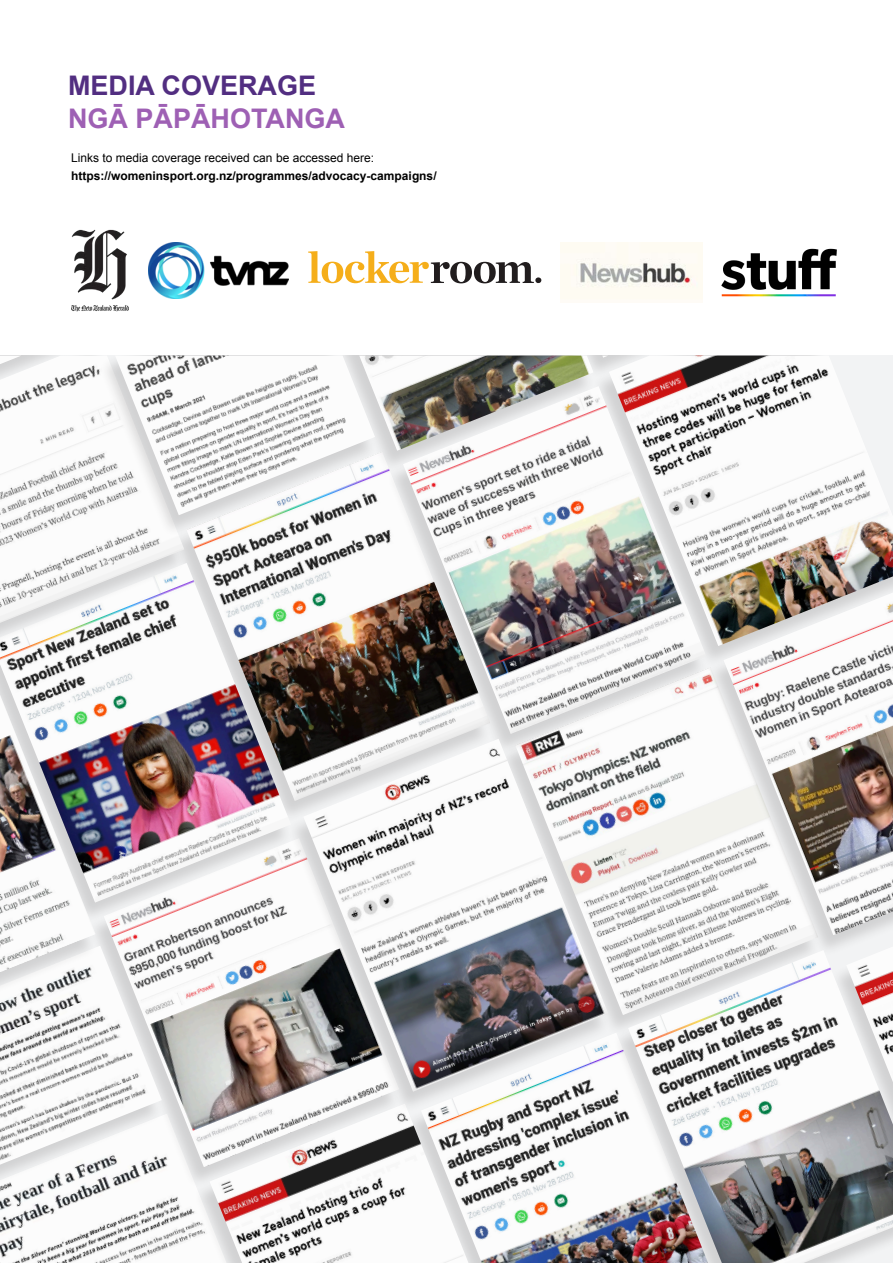
<style>
.page{position:relative;width:893px;height:1263px;background:#fff}
.page>*{position:absolute;margin:0;border:0;box-sizing:border-box;transform-origin:0 0}
.Section_Title{font:700 27px "Arial";color:#9e60b4}
.Section_Title-2{font:700 27px "Arial";color:#522e81}
.Body_Text{font:700 12px "Arial";color:#000}
.Body_Text-2{font:12px "Arial";color:#000}
</style>
<div class="page">
<svg style="left:308px;top:251px;width:233px;height:32px"></svg>
<img style="left:561px;top:243px;width:141px;height:57px">
<img style="left:722px;top:248px;width:115px;height:48px">
<img style="left:186px;top:472px;width:201px;height:270px">
<img style="left:0;top:1196px;width:193px;height:67px">
<img style="left:104px;top:924px;width:183px;height:243px">
<img style="left:610px;top:755px;width:97px;height:260px">
<img style="left:609px;top:356px;width:284px;height:230px">
<div style="left:0;top:949px;width:164px;height:251px;background:#231f20;opacity:.16"></div>
<img style="left:0;top:946px;width:162px;height:219px">
<img style="left:517px;top:1033px;width:95px;height:230px">
<img style="left:377px;top:356px;width:216px;height:95px">
<div style="left:387px;top:390px;width:321px;height:365px;background:#231f20;opacity:.16"></div>
<img style="left:403px;top:386px;width:303px;height:348px">
<div style="left:0;top:566px;width:293px;height:358px;background:#231f20;opacity:.16"></div>
<img style="left:97px;top:563px;width:194px;height:340px">
<div style="left:0;top:570px;width:97px;height:464px;background:#231f20;opacity:.16"></div>
<img style="left:0;top:694px;width:96px;height:278px">
<div style="left:193px;top:1107px;width:324px;height:156px;background:#231f20;opacity:.16"></div>
<img style="left:210px;top:1103px;width:258px;height:160px">
<div style="left:287px;top:742px;width:323px;height:371px;background:#231f20;opacity:.16"></div>
<img style="left:303px;top:739px;width:305px;height:353px">
<div style="left:0;top:356px;width:186px;height:293px;background:#231f20;opacity:.16"></div>
<img style="left:0;top:356px;width:184px;height:267px">
<div style="left:707px;top:586px;width:186px;height:371px;background:#231f20;opacity:.16"></div>
<img style="left:723px;top:592px;width:170px;height:343px">
<div style="left:612px;top:954px;width:281px;height:309px;background:#231f20;opacity:.16"></div>
<img style="left:628px;top:950px;width:265px;height:313px">
<div style="left:99px;top:356px;width:278px;height:181px;background:#231f20;opacity:.16"></div>
<img style="left:115px;top:356px;width:260px;height:159px">
<img style="left:149px;top:243px;width:140px;height:55px">
<img style="left:71px;top:229px;width:58px;height:83px">
<p class="Section_Title-2" style="left:68px;top:68px;width:250px">MEDIA COVERAGE</p>
<p class="Section_Title" style="left:68px;top:100px;width:278px">NGĀ PĀPĀHOTANGA</p>
<p class="Body_Text-2" style="left:71px;top:150px;width:304px">Links to media coverage received can be accessed here:</p>
<p class="Body_Text" style="left:71px;top:168px;width:367px">https://womeninsport.org.nz/programmes/advocacy-campaigns/</p>
</div>
